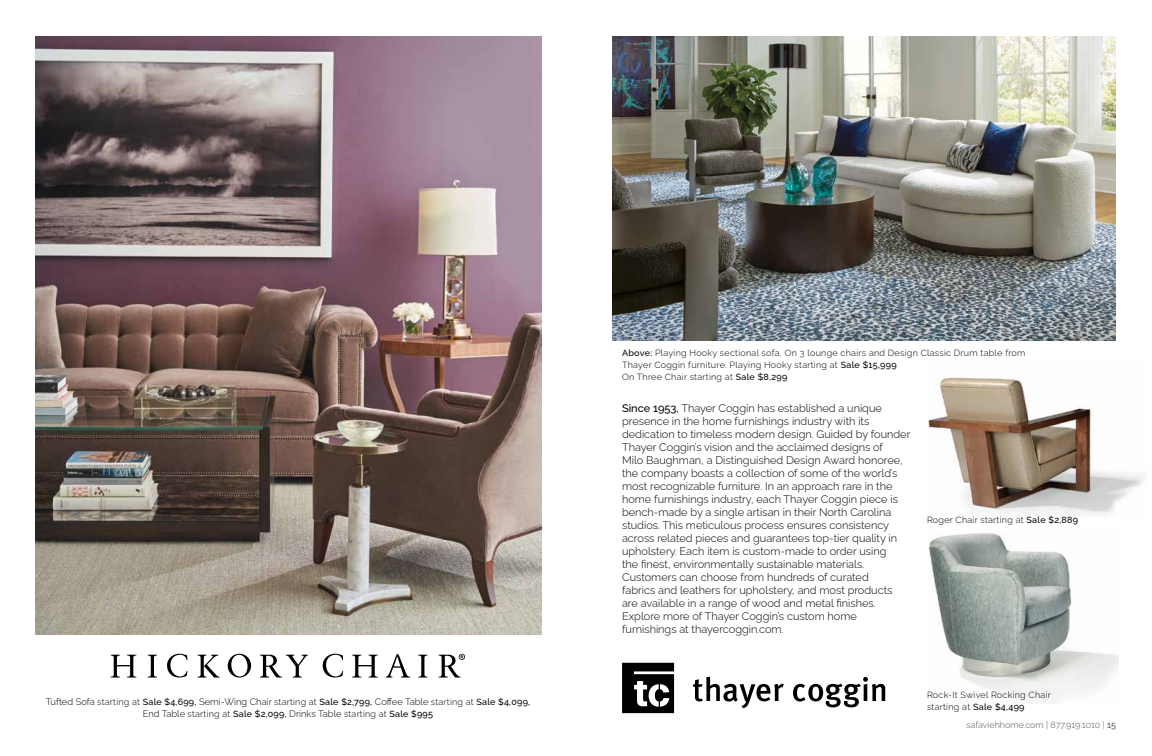
<style>
.page{position:relative;width:1152px;height:756px;background:#fff}
.page>*{position:absolute;margin:0;border:0;box-sizing:border-box;transform-origin:0 0}
.t1{font:300 11px/13px "Raleway";color:#000}
.t2{font:300 9.4px "Raleway";color:#000}
.t3{font:300 9px/12px "Raleway";letter-spacing:.03em;color:#000}
.t4{font:300 9px "Raleway";color:#58595b}
.s1{font-size:9px}
.s2{font-weight:500;font-size:9px}
.s3{font-size:9.4px}
.s4{font-weight:500}
</style>
<div class="page">
<img style="left:35px;top:36px;width:506px;height:598px">
<svg style="left:352px;top:655px;width:26px;height:23px"></svg>
<svg style="left:418px;top:655px;width:9px;height:23px"></svg>
<svg style="left:323px;top:654px;width:20px;height:24px"></svg>
<svg style="left:386px;top:654px;width:24px;height:24px"></svg>
<svg style="left:111px;top:655px;width:25px;height:23px"></svg>
<svg style="left:148px;top:655px;width:9px;height:23px"></svg>
<svg style="left:167px;top:654px;width:20px;height:24px"></svg>
<svg style="left:198px;top:655px;width:22px;height:23px"></svg>
<svg style="left:228px;top:654px;width:23px;height:24px"></svg>
<svg style="left:260px;top:655px;width:48px;height:23px"></svg>
<svg style="left:439px;top:654px;width:26px;height:24px"></svg>
<svg style="left:693px;top:677px;width:91px;height:31px"></svg>
<svg style="left:793px;top:677px;width:92px;height:30px"></svg>
<svg style="left:622px;top:663px;width:52px;height:50px"></svg>
<img style="left:612px;top:36px;width:504px;height:305px">
<img style="left:928px;top:533px;width:190px;height:166px">
<img style="left:927px;top:377px;width:218px;height:138px">
<p class="t2" style="left:46px;top:694px;width:486px">Tufted Sofa <span class="s1">starting at</span> <span class="s2">Sale $4,699,</span> Semi-Wing Chair <span class="s1">starting at</span> <span class="s2">Sale $2,799,</span> Coffee Table <span class="s1">starting at</span> <span class="s2">Sale $4,099,</span></p>
<p class="t3" style="left:143px;top:707px;width:292px"><span class="s3">End Table</span> starting at <span class="s4">Sale $2,099,</span> <span class="s3">Drinks Table</span> starting at <span class="s4">Sale $995</span></p>
<p class="t3" style="left:622px;top:346px;width:405px"><span class="s4">Above:</span> Playing Hooky sectional sofa, On 3 lounge chairs and Design Classic Drum table from<br>Thayer Coggin furniture. Playing Hooky starting at <span class="s4">Sale $15,999<br></span>On Three Chair starting at <span class="s4">Sale $8,299</span></p>
<p class="t1" style="left:622px;top:401px;width:290px"><span class="s4">Since 1953,</span> Thayer Coggin has established a unique presence in the home furnishings industry with its dedication to timeless modern design. Guided by founder Thayer Coggin’s vision and the acclaimed designs of<br>Milo Baughman, a Distinguished Design Award honoree, the company boasts a collection of some of the world’s most recognizable furniture. In an approach rare in the home furnishings industry, each Thayer Coggin piece is bench-made by a single artisan in their North Carolina studios. This meticulous process ensures consistency across related pieces and guarantees top-tier quality in upholstery. Each item is custom-made to order using<br>the finest, environmentally sustainable materials.<br>Customers can choose from hundreds of curated<br>fabrics and leathers for upholstery, and most products are available in a range of wood and metal finishes.<br>Explore more of Thayer Coggin’s custom home furnishings at thayercoggin.com.</p>
<p class="t3" style="left:927px;top:513px;width:153px">Roger Chair starting at <span class="s4">Sale $2,889</span></p>
<p class="t3" style="left:927px;top:688px;width:125px">Rock-It Swivel Rocking Chair starting at <span class="s4">Sale $4,499</span></p>
<p class="t4" style="left:966px;top:718px;width:151px">safaviehhome.com | 877.919.1010 | <span class="s4">15</span></p>
</div>
